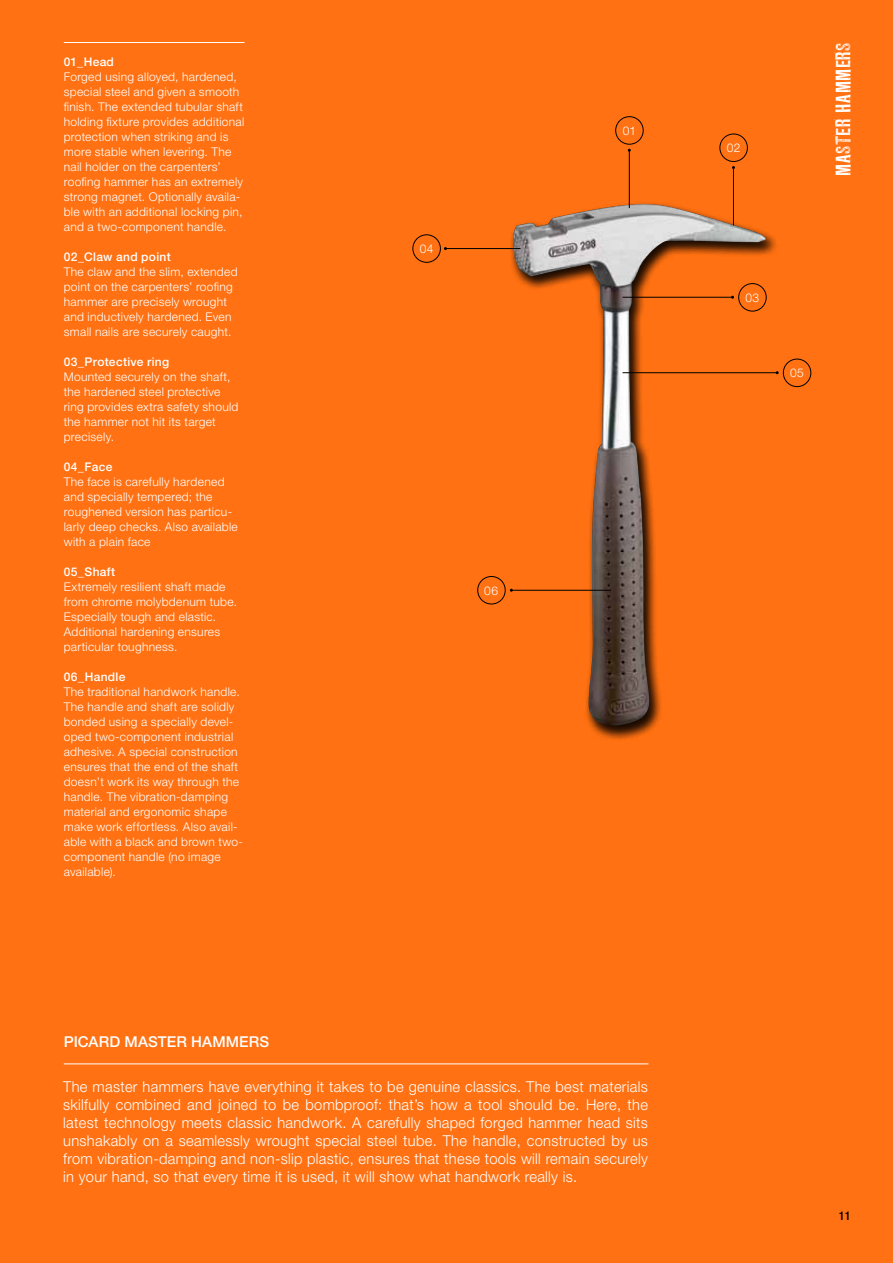
<style>
.page{position:relative;width:893px;height:1263px;background:#ff7112}
.page>*{position:absolute;margin:0;border:0;box-sizing:border-box;transform-origin:0 0}
.t1{font:18.75px "LL Rubber Grotesque OTF";color:#fff}
.t2{font:300 15px/18px "Helvetica Neue LT Pro";letter-spacing:.02em;color:#fff;text-align:justify}
.t3{font:500 15px "Helvetica Neue LT Pro";letter-spacing:.01em;color:#fff}
.t4{font:300 12px/15px "Helvetica Neue LT Pro";letter-spacing:.025em;color:#fff}
.t5{font:500 12px "Helvetica Neue LT Pro";letter-spacing:.025em;color:#fff}
.t6{font:500 condensed 12px "Helvetica Neue LT Pro";color:#000}
</style>
<div class="page">
<div style="left:509px;top:202px;width:268px;height:539px;background:#000;opacity:.7"></div>
<img style="left:513px;top:204px;width:253px;height:523px">
<div style="left:615px;top:116px;width:29px;height:29px;border:1px solid #000;border-radius:50%"></div>
<div style="left:719px;top:134px;width:29px;height:28px;border:1px solid #000;border-radius:50%"></div>
<div style="left:783px;top:359px;width:28px;height:28px;border:1px solid #000;border-radius:50%"></div>
<div style="left:738px;top:283px;width:29px;height:28px;border:1px solid #000;border-radius:50%"></div>
<div style="left:477px;top:576px;width:29px;height:28px;border:1px solid #000;border-radius:50%"></div>
<hr style="left:629px;top:150px;width:1px;height:58px;background:#000">
<hr style="left:733px;top:168px;width:1px;height:57px;background:#000">
<hr style="left:622px;top:372px;width:155px;height:1px;background:#000">
<hr style="left:622px;top:297px;width:110px;height:1px;background:#000">
<hr style="left:511px;top:590px;width:100px;height:1px;background:#000">
<hr style="left:64px;top:1063px;width:584px;height:1px;background:#fff">
<hr style="left:64px;top:42px;width:180px;height:1px;background:#fff">
<div style="left:412px;top:234px;width:29px;height:29px;border:1px solid #000;border-radius:50%"></div>
<hr style="left:445px;top:248px;width:75px;height:1px;background:#000">
<p class="t5" style="left:64px;top:54px;width:52px">01_Head</p>
<p class="t4" style="left:64px;top:69px;width:182px">Forged using alloyed, hardened, special steel and given a smooth finish. The extended tubular shaft holding fixture provides additional protection when striking and is more stable when levering. The nail holder on the carpenters’ roofing hammer has an extremely strong magnet. Optionally availa&shy;ble with an additional locking pin, and a two-component handle.</p>
<p class="t5" style="left:64px;top:249px;width:108px">02_Claw and point</p>
<p class="t4" style="left:64px;top:264px;width:175px">The claw and the slim, extended point on the carpenters’ roofing hammer are precisely wrought and inductively hardened. Even small nails are securely caught.</p>
<p class="t5" style="left:64px;top:354px;width:107px">03_Protective ring</p>
<p class="t4" style="left:64px;top:369px;width:176px">Mounted securely on the shaft, the hardened steel protective ring provides extra safety should the hammer not hit its target precisely.</p>
<p class="t5" style="left:64px;top:459px;width:50px">04_Face</p>
<p class="t4" style="left:64px;top:474px;width:176px">The face is carefully hardened and specially tempered; the roughened version has particu&shy;larly deep checks. Also available with a plain face</p>
<p class="t5" style="left:64px;top:564px;width:53px">05_Shaft</p>
<p class="t4" style="left:64px;top:579px;width:175px">Extremely resilient shaft made from chrome molybdenum tube.<br>Especially tough and elastic.<br>Additional hardening ensures particular toughness.</p>
<p class="t5" style="left:64px;top:669px;width:63px">06_Handle</p>
<p class="t4" style="left:64px;top:684px;width:181px">The traditional handwork handle.<br>The handle and shaft are solidly bonded using a specially devel&shy;oped two-component industrial adhesive. A special construction ensures that the end of the shaft doesn’t work its way through the handle. The vibration-damping material and ergonomic shape make work effortless. Also avail&shy;able with a black and brown two&shy;component handle (no image available).</p>
<p class="t3" style="left:64px;top:1032px;width:207px">PICARD Master hamm ers</p>
<p class="t4" style="left:420px;top:241px;width:15px">04</p>
<p class="t4" style="left:623px;top:123px;width:15px">01</p>
<p class="t4" style="left:484px;top:582px;width:15px">06</p>
<p class="t2" style="left:63px;top:1077px;width:586px">The master hammers have everything it takes to be genuine classics. The best materials skilfully combined and joined to be bombproof: that’s how a tool should be. Here, the latest technology meets classic handwork. A carefully shaped forged hammer head sits unshakably on a seamlessly wrought special steel tube. The handle, constructed by us from vibration-damping and non-slip plastic, ensures that these tools will remain securely in your hand, so that every time it is used, it will show what handwork really is.</p>
<p class="t4" style="left:727px;top:140px;width:15px">02</p>
<h1 class="t1" style="left:832px;top:176px;width:135px;rotate:-90deg">Master hammers</h1>
<p class="t4" style="left:746px;top:290px;width:15px">03</p>
<p class="t4" style="left:790px;top:365px;width:15px">05</p>
<p class="t6" style="left:839px;top:1209px;width:13px">11</p>
</div>
